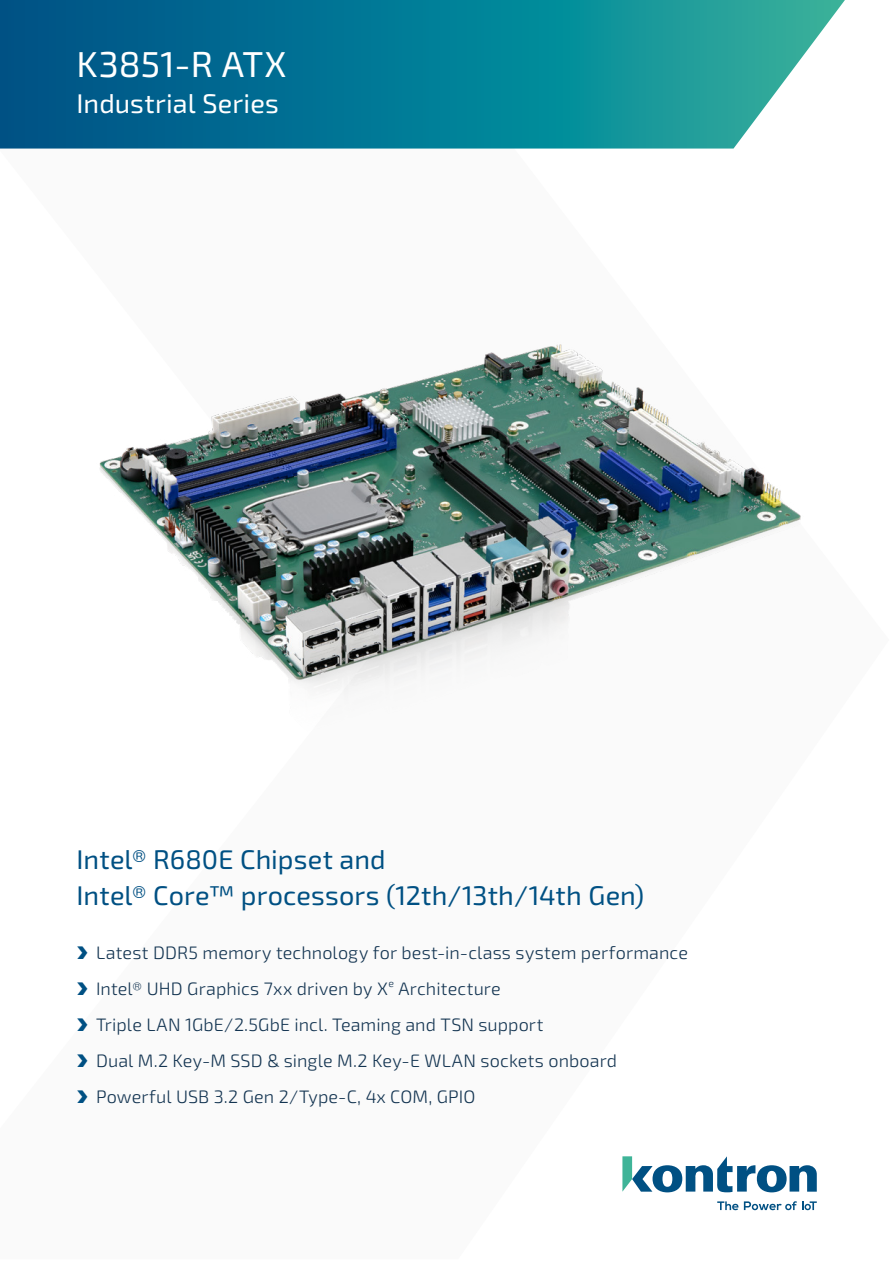
<style>
.page{position:relative;width:893px;height:1263px;background:#fff}
.page>*{position:absolute;margin:0;border:0;box-sizing:border-box;transform-origin:0 0}
.t1{font:36px "Kontron";letter-spacing:.01em;color:#fff}
.t2{font:27px/36px "Sn T";letter-spacing:.005em;color:#005083}
.t3{font:27px "Kontron";letter-spacing:.005em;color:#fff}
.t4{font:300 18px/36px "Sn T";letter-spacing:.005em;color:#133451}
.s1{font-family:"Arrow";font-weight:400;color:#005083}
</style>
<div class="page">
<svg style="left:0;top:0;width:845px;height:149px;background:#19849b"></svg>
<svg style="left:622px;top:1156px;width:195px;height:36px"></svg>
<svg style="left:717px;top:1201px;width:100px;height:9px"></svg>
<img style="left:99px;top:344px;width:702px;height:351px">
<h1 class="t1" style="left:77px;top:43px;width:212px">K3851-R ATX</h1>
<h2 class="t3" style="left:77px;top:87px;width:204px">Industrial Series</h2>
<h2 class="t2" style="left:77px;top:842px;width:569px">Intel® R680E Chipset and<br>Intel® Core™ processors (12th/13th/14th Gen)</h2>
<p class="t4" style="left:77px;top:935px;width:613px"><span class="s1">*</span> Latest DDR5 memory technology for best-in-class system performance <span class="s1">*</span> Intel® UHD Graphics 7xx driven by X<sup>e</sup> Architecture<br><span class="s1">*</span> Triple LAN 1GbE/2.5GbE incl. Teaming and TSN support<br><span class="s1">*</span> Dual M.2 Key-M SSD &amp; single M.2 Key-E WLAN sockets onboard<br><span class="s1">*</span> Powerful USB 3.2 Gen 2/Type-C, 4x COM, GPIO</p>
</div>
